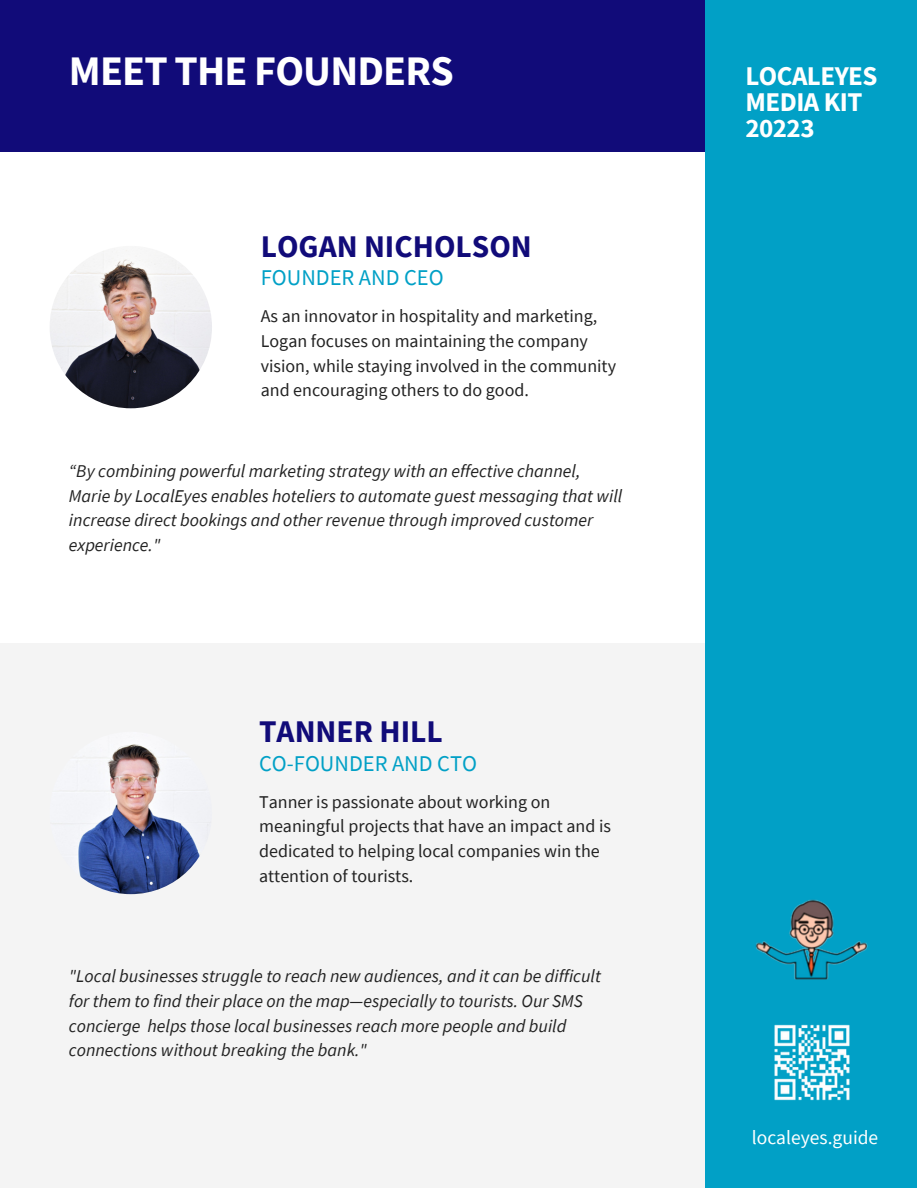
<style>
.page{position:relative;width:918px;height:1188px;background:#fff}
.page>*{position:absolute;margin:0;border:0;box-sizing:border-box;transform-origin:0 0}
.t1{font:700 42px "Source Sans Pro";letter-spacing:-.02em;color:#fff}
.t2{font:700 31.5px "Source Sans Pro";color:#110b79}
.t3{font:700 27px/25.8px "Source Sans Pro";letter-spacing:-.02em;color:#fff}
.t4{font:22.5px "Source Sans Pro";color:#01a0c6}
.t5{font:19.5px "Source Sans Pro";color:#fff}
.t6{font:italic 18px/24.8px "Source Sans Pro";color:#222}
.t7{font:18px/24.8px "Source Sans Pro";color:#222}
</style>
<div class="page">
<div style="left:0;top:643px;width:705px;height:544px;background:#f4f4f4"></div>
<div style="left:0;top:0;width:716px;height:151px;background:#110b79"></div>
<div style="left:706px;top:0;width:211px;height:1188px;background:#01a0c6"></div>
<img style="left:50px;top:246px;width:162px;height:162px;border-radius:50%">
<img style="left:50px;top:732px;width:162px;height:162px;border-radius:50%">
<img style="left:468px;top:796px;width:382px;height:392px">
<img style="left:733px;top:861px;width:135px;height:158px">
<h1 class="t1" style="left:69px;top:44px;width:386px">MEET THE FOUNDERS</h1>
<h2 class="t2" style="left:261px;top:226px;width:273px">LOGAN NICHOLSON</h2>
<p class="t4" style="left:261px;top:263px;width:184px">FOUNDER AND CEO</p>
<p class="t7" style="left:261px;top:303px;width:357px">As an innovator in hospitality and marketing, Logan focuses on maintaining the company vision, while staying involved in the community and encouraging others to do good.</p>
<p class="t6" style="left:69px;top:458px;width:555px">“By combining powerful marketing strategy with an effective channel, Marie by LocalEyes enables hoteliers to automate guest messaging that will increase direct bookings and other revenue through improved customer experience."</p>
<h2 class="t2" style="left:259px;top:711px;width:185px">TANNER HILL</h2>
<p class="t4" style="left:259px;top:749px;width:219px">CO-FOUNDER AND CTO</p>
<p class="t7" style="left:259px;top:789px;width:353px">Tanner is passionate about working on meaningful projects that have an impact and is dedicated to helping local companies win the attention of tourists.</p>
<p class="t6" style="left:69px;top:963px;width:533px">"Local businesses struggle to reach new audiences, and it can be difficult for them to find their place on the map—especially to tourists. Our SMS concierge helps those local businesses reach more people and build connections without breaking the bank."</p>
<h3 class="t3" style="left:746px;top:62px;width:134px">LOCALEYES<br>MEDIA KIT<br>20223</h3>
<p class="t5" style="left:752px;top:1124px;width:128px">localeyes.guide</p>
</div>
